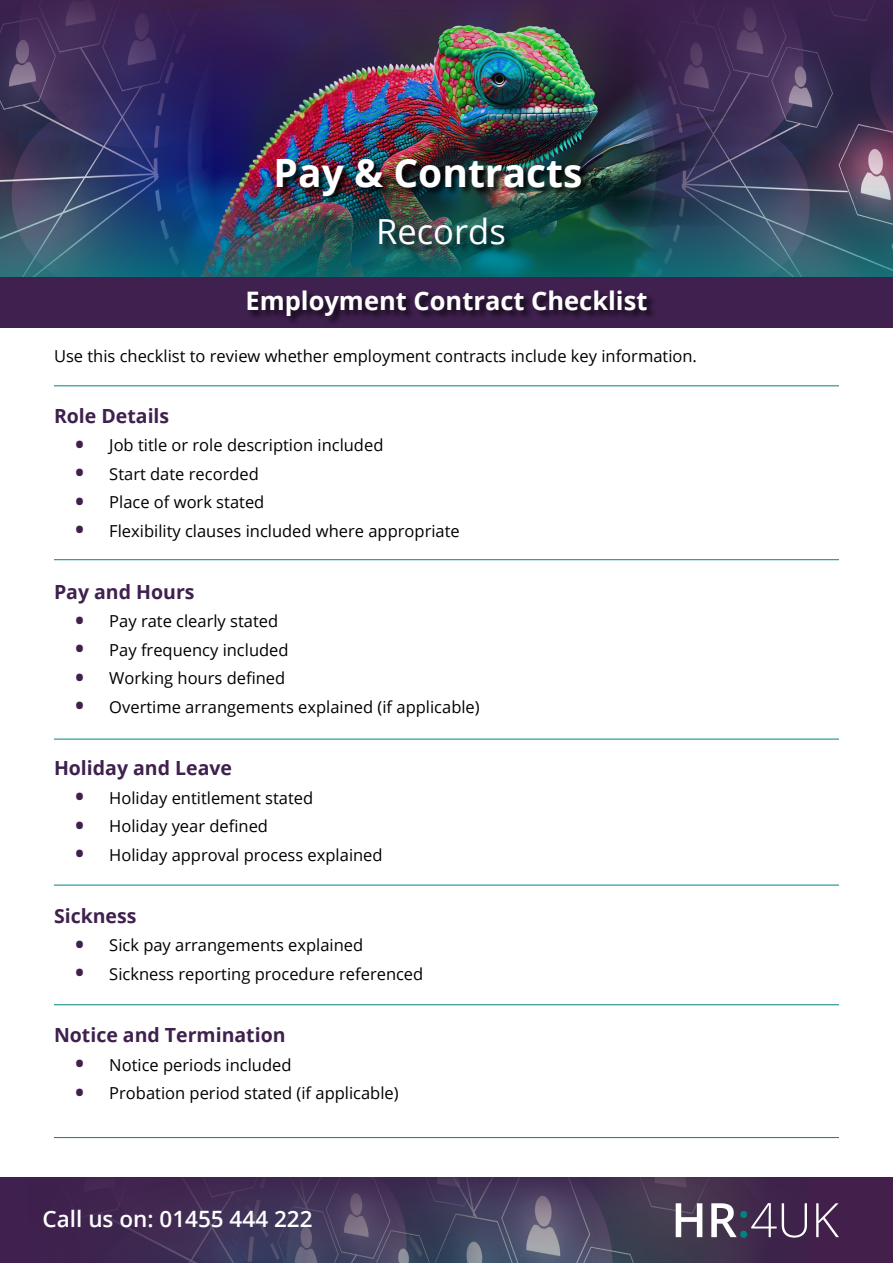
<style>
.page{position:relative;width:893px;height:1263px;background:#fff}
.page>*{position:absolute;margin:0;border:0;box-sizing:border-box;transform-origin:0 0}
.t1{font:700 39px "Open Sans";color:#fff}
.t2{font:34.5px "Open Sans";color:#fff}
.t3{font:700 25.5px "Open Sans";color:#fff}
.t4{font:600 22.5px "Open Sans";color:#fff}
.t5{font:700 19.5px "Open Sans";color:#3f204e}
.t6{font:16.5px "Open Sans";color:#000}
.s1{font-weight:700;font-size:24px;color:#3f204e}
</style>
<div class="page">
<img style="left:0;top:0;width:893px;height:138px">
<img style="left:0;top:138px;width:893px;height:139px">
<div style="left:379px;top:217px;width:136px;height:38px;background:#000;opacity:.75"></div>
<img style="left:276px;top:158px;width:315px;height:48px">
<img style="left:597px;top:1178px;width:296px;height:85px">
<svg style="left:676px;top:1203px;width:163px;height:35px"></svg>
<svg style="left:0;top:1178px;width:597px;height:85px;background:#46385b"></svg>
<hr style="left:54px;top:1137px;width:785px;height:1px;background:#008382">
<hr style="left:54px;top:385px;width:785px;height:1px;background:#008382">
<div style="left:0;top:277px;width:893px;height:50px;background:#3f204e"></div>
<div style="left:247px;top:290px;width:410px;height:36px;background:#000;opacity:.75"></div>
<hr style="left:54px;top:559px;width:785px;height:1px;background:#008382">
<hr style="left:54px;top:739px;width:785px;height:1px;background:#008382">
<hr style="left:54px;top:885px;width:785px;height:1px;background:#008382">
<hr style="left:54px;top:1004px;width:785px;height:1px;background:#008382">
<p class="t1" style="left:274px;top:146px;width:310px">Pay &amp; Contracts</p>
<p class="t2" style="left:376px;top:208px;width:131px">Records</p>
<p class="t3" style="left:245px;top:283px;width:404px">Employment Contract Checklist</p>
<p class="t6" style="left:54px;top:345px;width:644px">Use this checklist to review whether employment contracts include key information.</p>
<p class="t5" style="left:54px;top:402px;width:117px">Role Details</p>
<p class="t6" style="left:75px;top:434px;width:310px"><span class="s1">•</span> Job title or role description included</p>
<p class="t6" style="left:75px;top:462px;width:185px"><span class="s1">•</span> Start date recorded</p>
<p class="t6" style="left:75px;top:491px;width:191px"><span class="s1">•</span> Place of work stated</p>
<p class="t6" style="left:75px;top:519px;width:386px"><span class="s1">•</span> Flexibility clauses included where appropriate</p>
<p class="t5" style="left:54px;top:578px;width:142px">Pay and Hours</p>
<p class="t6" style="left:75px;top:610px;width:205px"><span class="s1">•</span> Pay rate clearly stated</p>
<p class="t6" style="left:75px;top:638px;width:215px"><span class="s1">•</span> Pay frequency included</p>
<p class="t6" style="left:75px;top:667px;width:212px"><span class="s1">•</span> Working hours defined</p>
<p class="t6" style="left:75px;top:695px;width:406px"><span class="s1">•</span> Overtime arrangements explained (if applicable)</p>
<p class="t5" style="left:54px;top:754px;width:180px">Holiday and Leave</p>
<p class="t6" style="left:75px;top:786px;width:239px"><span class="s1">•</span> Holiday entitlement stated</p>
<p class="t6" style="left:75px;top:815px;width:194px"><span class="s1">•</span> Holiday year defined</p>
<p class="t6" style="left:75px;top:843px;width:309px"><span class="s1">•</span> Holiday approval process explained</p>
<p class="t5" style="left:54px;top:902px;width:84px">Sickness</p>
<p class="t6" style="left:75px;top:934px;width:289px"><span class="s1">•</span> Sick pay arrangements explained</p>
<p class="t6" style="left:75px;top:962px;width:350px"><span class="s1">•</span> Sickness reporting procedure referenced</p>
<p class="t5" style="left:54px;top:1021px;width:233px">Notice and Termination</p>
<p class="t6" style="left:75px;top:1053px;width:218px"><span class="s1">•</span> Notice periods included</p>
<p class="t6" style="left:75px;top:1082px;width:325px"><span class="s1">•</span> Probation period stated (if applicable)</p>
<p class="t4" style="left:43px;top:1204px;width:271px">Call us on: 01455 444 222</p>
</div>
